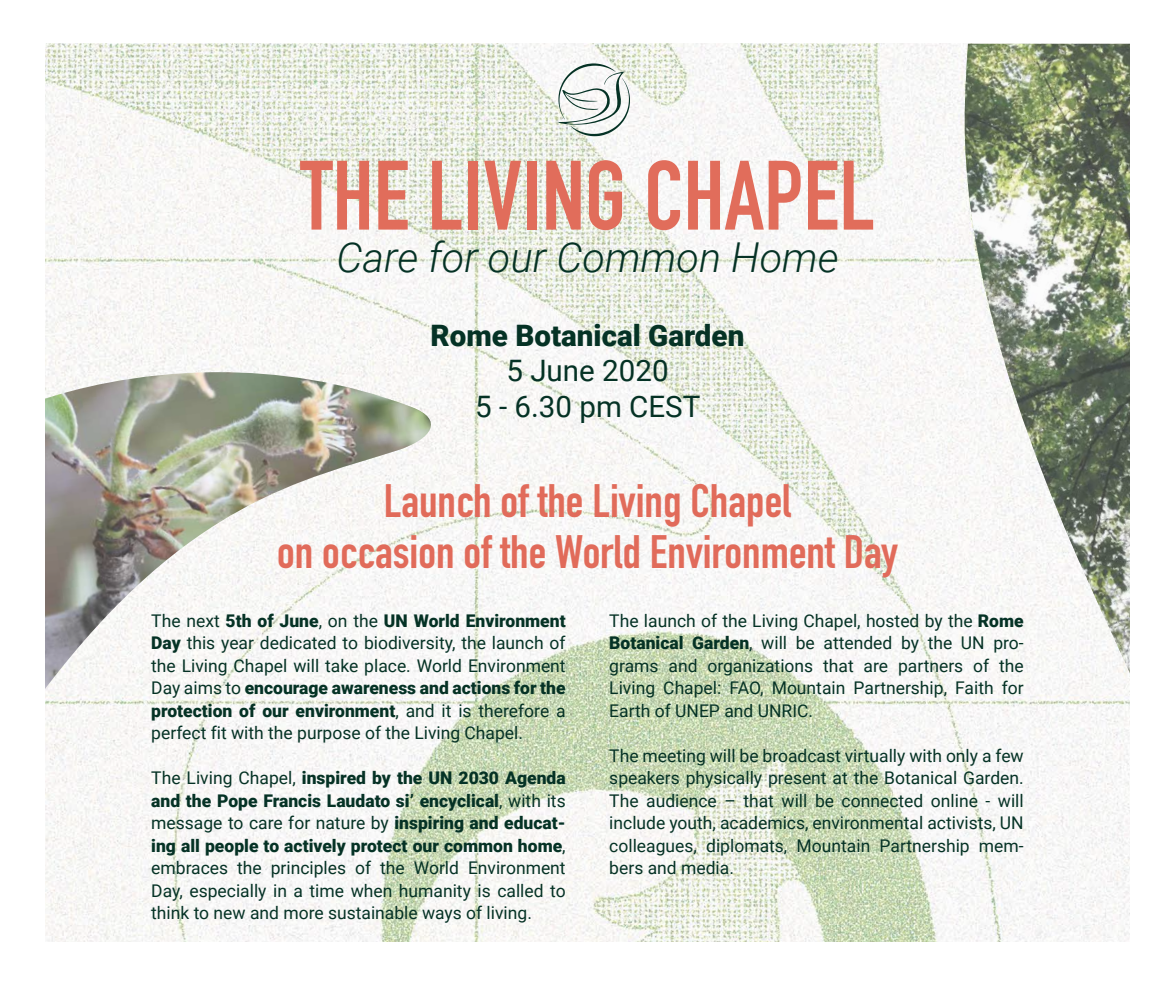
<style>
.page{position:relative;width:1175px;height:985px;background:#fff}
.page>*{position:absolute;margin:0;border:0;box-sizing:border-box;transform-origin:0 0}
.t1{font:700 96.62px "DIN Condensed";color:#e16d5b}
.t2{font:700 46.12px/50.2px "DIN Condensed";color:#e16b5a;text-align:center}
.t3{font:italic 300 41.25px "Roboto";color:#053225}
.t4{font:29.5px/35.5px "Roboto";color:#053225;text-align:center}
.t5{font:900 29.5px "Roboto";color:#053225}
.t6{font:17.5px/22.5px "Roboto";color:#053225;text-align:justify}
.s1{font-weight:900}
</style>
<div class="page">
<img style="left:45px;top:44px;width:1085px;height:897px">
<div style="left:958px;top:44px;width:7px;height:629px;background:#f8f7f6"></div>
<svg style="left:965px;top:44px;width:165px;height:667px"></svg>
<div style="left:431px;top:372px;width:13px;height:317px;background:#f8f8f6"></div>
<img style="left:45px;top:371px;width:386px;height:333px">
<svg style="left:558px;top:63px;width:76px;height:73px"></svg>
<h1 class="t1" style="left:300px;top:131px;width:576px">THE LIVING CHAPEL</h1>
<h3 class="t3" style="left:336px;top:229px;width:504px">Care for our Common Home</h3>
<h3 class="t5" style="left:431px;top:315px;width:315px">Rome Botanical Garden</h3>
<h3 class="t4" style="left:475px;top:352px;width:227px">5 June 2020<br>5 - 6.30 pm CEST</h3>
<h2 class="t2" style="left:277px;top:476px;width:622px">Launch of the Living Chapel<br>on occasion of the World Environment Day</h2>
<p class="t6" style="left:151px;top:609px;width:416px">The next <span class="s1">5th of June</span>, on the <span class="s1">UN World Environment Day</span> this year dedicated to biodiversity, the launch of the Living Chapel will take place. World Environment Day aims to <span class="s1">encourage awareness and actions for the protection of our environment</span>, and it is therefore a perfect fit with the purpose of the Living Chapel.</p>
<p class="t6" style="left:151px;top:766px;width:416px">The Living Chapel, <span class="s1">inspired by the UN 2030 Agenda and the Pope Francis Laudato si’ encyclical</span>, with its message to care for nature by <span class="s1">inspiring and educat&shy;ing all people to actively protect our common home</span>, embraces the principles of the World Environment Day, especially in a time when humanity is called to think to new and more sustainable ways of living.</p>
<p class="t6" style="left:609px;top:609px;width:416px">The launch of the Living Chapel, hosted by the <span class="s1">Rome Botanical Garden</span>, will be attended by the UN pro&shy;grams and organizations that are partners of the Living Chapel: FAO, Mountain Partnership, Faith for Earth of UNEP and UNRIC.</p>
<p class="t6" style="left:609px;top:744px;width:416px">The meeting will be broadcast virtually with only a few speakers physically present at the Botanical Garden.<br>The audience – that will be connected online - will include youth, academics, environmental activists, UN colleagues, diplomats, Mountain Partnership mem&shy;bers and media.</p>
</div>
